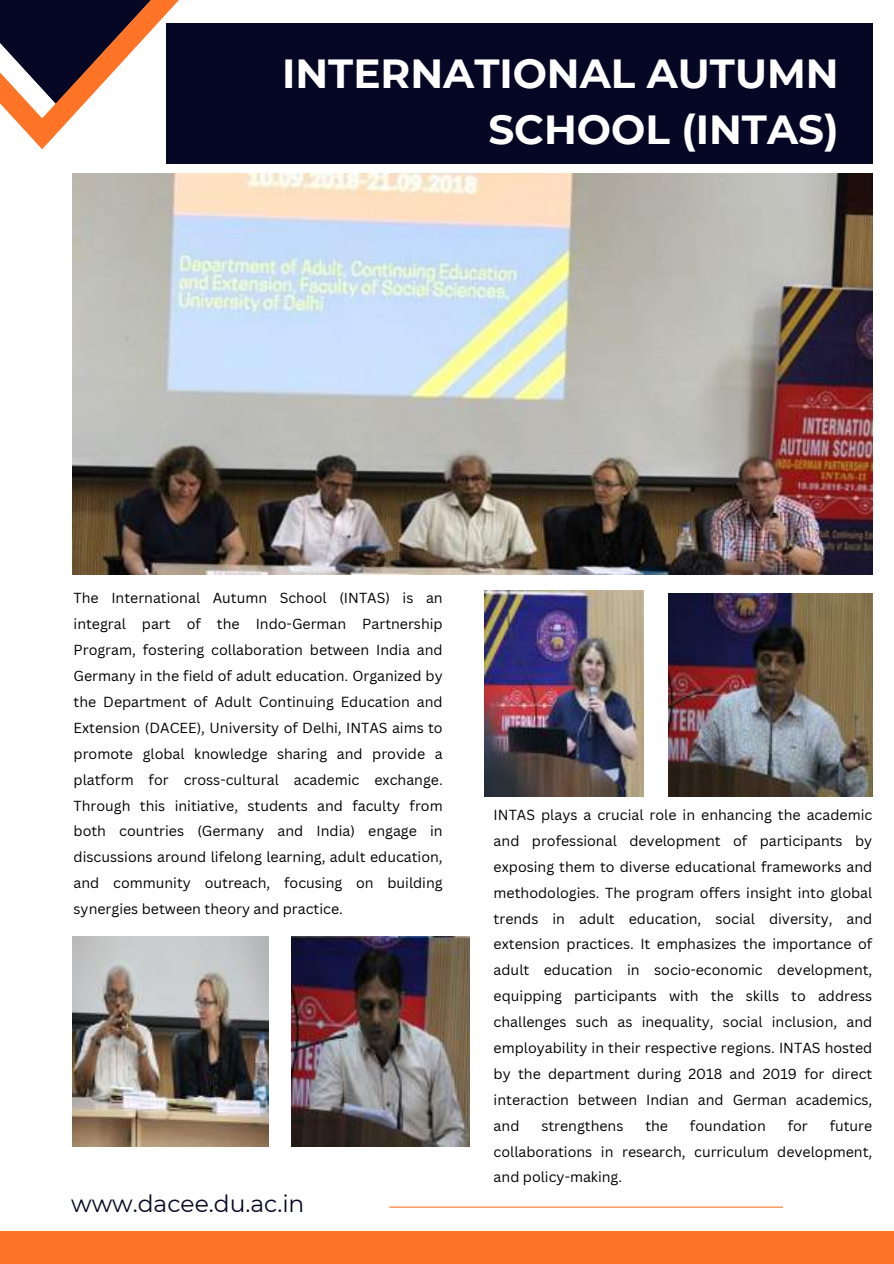
<style>
.page{position:relative;width:894px;height:1264px;background:#fff}
.page>*{position:absolute;margin:0;border:0;box-sizing:border-box;transform-origin:0 0}
.t1{font:700 40.5px/56.2px "Montserrat";color:#fff;text-align:right}
.t2{font:23.4px "Montserrat";color:#060724}
.t3{font:14.25px/25.8px "Canva Sans";color:#000;text-align:justify}
</style>
<div class="page">
<div style="left:166px;top:23px;width:706px;height:140px;background:#060724"></div>
<div style="left:0;top:1230px;width:893px;height:33px;background:#fe7426"></div>
<svg style="left:0;top:0;width:179px;height:149px"></svg>
<hr style="left:389px;top:1206px;width:393px;height:1px;background:#fe7426">
<img style="left:72px;top:174px;width:800px;height:400px">
<img style="left:484px;top:590px;width:159px;height:206px">
<img style="left:668px;top:593px;width:204px;height:203px">
<img style="left:72px;top:936px;width:196px;height:210px">
<img style="left:292px;top:936px;width:177px;height:210px">
<h1 class="t1" style="left:282px;top:45px;width:557px">INTERNATIONAL AUTUMN<br>SCHOOL (INTAS)</h1>
<p class="t3" style="left:74px;top:585px;width:370px">The International Autumn School (INTAS) is an integral part of the Indo-German Partnership Program, fostering collaboration between India and Germany in the field of adult education. Organized by the Department of Adult Continuing Education and Extension (DACEE), University of Delhi, INTAS aims to promote global knowledge sharing and provide a platform for cross-cultural academic exchange.<br>Through this initiative, students and faculty from both countries (Germany and India) engage in discussions around lifelong learning, adult education, and community outreach, focusing on building synergies between theory and practice.</p>
<h2 class="t2" style="left:71px;top:1189px;width:235px">www.dacee.du.ac.in</h2>
<p class="t3" style="left:493px;top:801px;width:380px">INTAS plays a crucial role in enhancing the academic and professional development of participants by exposing them to diverse educational frameworks and methodologies. The program offers insight into global trends in adult education, social diversity, and extension practices. It emphasizes the importance of adult education in socio-economic development, equipping participants with the skills to address challenges such as inequality, social inclusion, and employability in their respective regions. INTAS hosted by the department during 2018 and 2019 for direct interaction between Indian and German academics, and</p>
<p class="t3" style="left:493px;top:1112px;width:380px;text-indent:336px">future collaborations in research, curriculum development, and policy-making.</p>
<p class="t3" style="left:541px;top:1112px;width:84px">strengthens</p>
<p class="t3" style="left:645px;top:1112px;width:24px">the</p>
<p class="t3" style="left:689px;top:1112px;width:77px">foundation</p>
<p class="t3" style="left:787px;top:1112px;width:22px">for</p>
</div>
